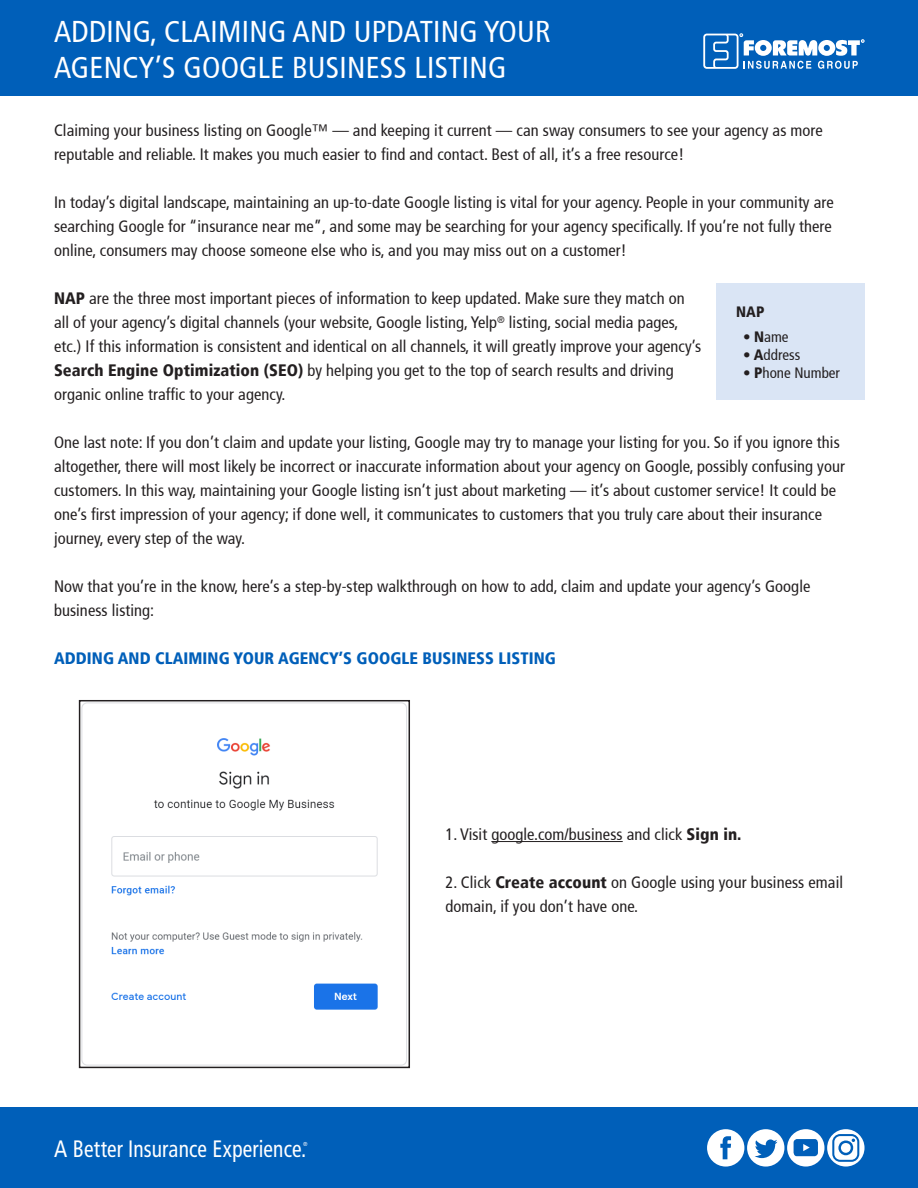
<style>
.page{position:relative;width:918px;height:1188px;background:#fff}
.page>*{position:absolute;margin:0;border:0;box-sizing:border-box;transform-origin:0 0}
.t1{font:condensed 30px/36px "Frutiger";letter-spacing:.01em;color:#fff}
.t2{font:condensed 23.7px "Frutiger";letter-spacing:-.01em;color:#fff}
.t3{font:condensed 16.5px/24px "Frutiger";letter-spacing:.005em;color:#231f20}
.t4{font:900 condensed 16.5px "Frutiger";letter-spacing:.005em;color:#005fb9}
.t5{font:condensed 15px "Frutiger";color:#231f20}
.t6{font:900 condensed 15px "Frutiger";color:#231f20}
.t7{font:condensed 5.85px "Frutiger";color:#fff}
.s1{font-weight:900}
</style>
<div class="page">
<div style="left:0;top:0;width:918px;height:95px;background:#005fb9"></div>
<div style="left:0;top:1107px;width:918px;height:81px;background:#005fb9"></div>
<svg style="left:707px;top:1129px;width:158px;height:38px"></svg>
<svg style="left:703px;top:34px;width:161px;height:35px"></svg>
<div style="left:716px;top:284px;width:149px;height:116px;background:#dae5f5"></div>
<hr style="left:491px;top:841px;width:132px;height:1px;background:#231f20">
<img style="left:82px;top:703px;width:325px;height:362px">
<div style="left:79px;top:700px;width:331px;height:368px;border:2px solid #231f20"></div>
<p class="t1" style="left:54px;top:14px;width:498px">ADDING, CLAIMING AND UPDATING YOUR<br>AGENCY’S GOOGLE BUSINESS LISTING</p>
<p class="t3" style="left:54px;top:119px;width:770px">Claiming your business listing on Google™ — and keeping it current — can sway consumers to see your agency as more reputable and reliable. It makes you much easier to find and contact. Best of all, it’s a free resource!</p>
<p class="t3" style="left:54px;top:191px;width:781px;text-align:justify">In today’s digital landscape, maintaining an up-to-date Google listing is vital for your agency. People in your community are searching Google for “insurance near me”, and some may be searching for your agency specifically. If you’re not fully there online, consumers may choose someone else who is, and you may miss out on a customer!</p>
<p class="t3" style="left:54px;top:287px;width:649px"><span class="s1">NAP</span> are the three most important pieces of information to keep updated. Make sure they match on all of your agency’s digital channels (your website, Google listing, Yelp<sup>®</sup> listing, social media pages, etc.) If this information is consistent and identical on all channels, it will greatly improve your agency’s <span class="s1">Search Engine Optimization (SEO)</span> by helping you get to the top of search results and driving organic online traffic to your agency.</p>
<p class="t3" style="left:54px;top:431px;width:793px">One last note: If you don’t claim and update your listing, Google may try to manage your listing for you. So if you ignore this altogether, there will most likely be incorrect or inaccurate information about your agency on Google, possibly confusing your customers. In this way, maintaining your Google listing isn’t just about marketing — it’s about customer service! It could be one’s first impression of your agency; if done well, it communicates to customers that you truly care about their insurance journey, every step of the way.</p>
<p class="t3" style="left:54px;top:575px;width:758px">Now that you’re in the know, here’s a step-by-step walkthrough on how to add, claim and update your agency’s Google business listing:</p>
<p class="t4" style="left:54px;top:649px;width:503px">ADDING AND CLAIMING YOUR AGENCY’S GOOGLE BUSINESS LISTING</p>
<p class="t6" style="left:736px;top:303px;width:30px">NAP</p>
<p class="t5" style="left:743px;top:328px;width:47px">• <span class="s1">N</span>ame</p>
<p class="t5" style="left:743px;top:346px;width:59px">• <span class="s1">A</span>ddress</p>
<p class="t5" style="left:743px;top:364px;width:98px">• <span class="s1">P</span>hone Number</p>
<p class="t2" style="left:54px;top:1135px;width:254px">A Better Insurance Experience.</p>
<p class="t7" style="left:303px;top:1141px;width:6px">®</p>
<p class="t3" style="left:446px;top:822px;width:298px">1. Visit google.com/business and click <span class="s1">Sign in.</span></p>
<p class="t3" style="left:446px;top:870px;width:399px">2. Click <span class="s1">Create account</span> on Google using your business email domain, if you don’t have one.</p>
</div>
